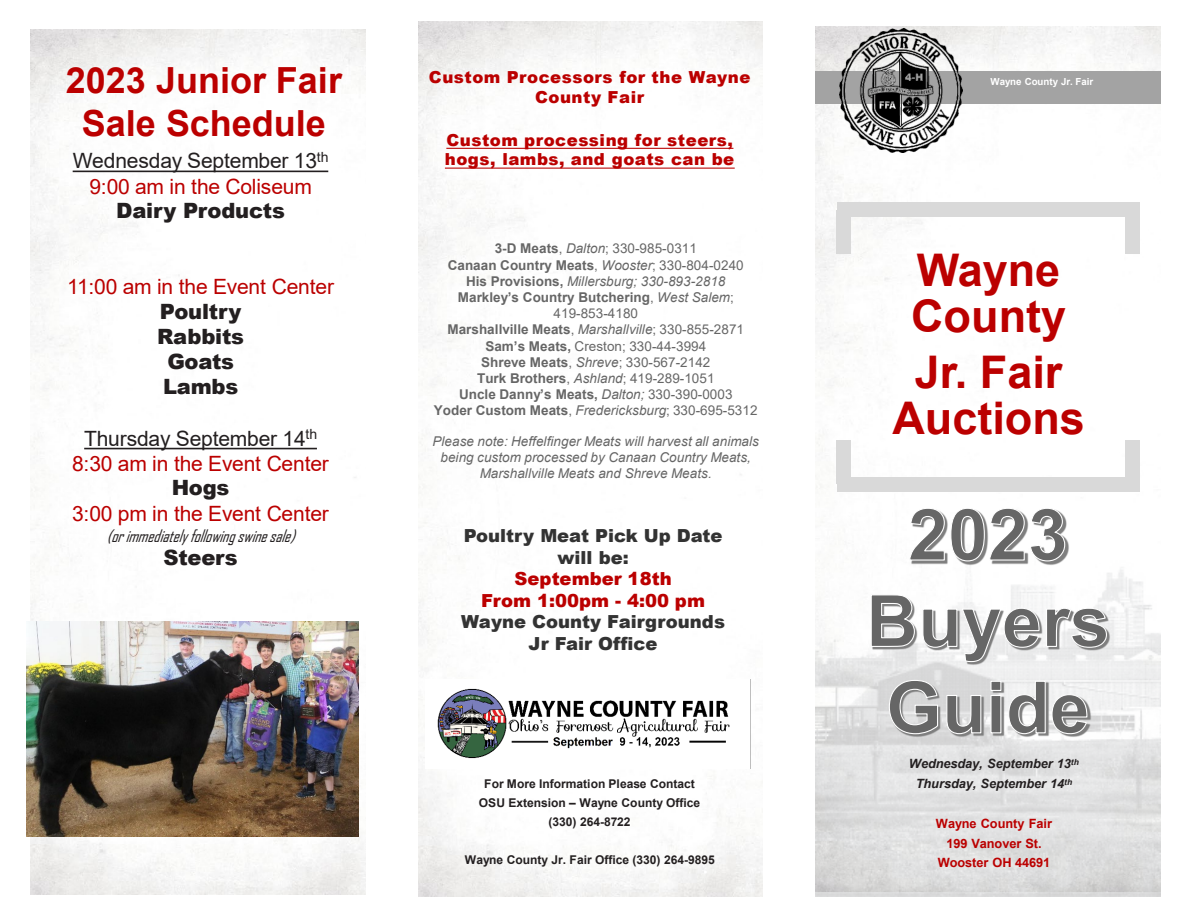
<style>
.page{position:relative;width:1188px;height:918px;background:#fff}
.page>*{position:absolute;margin:0;border:0;box-sizing:border-box;transform-origin:0 0}
.t1{font:700 45px/46.7px "Arial";color:#b00}
.t2{font:700 36px/43.2px "Arial";color:#b00;text-align:center}
.t3{font:21px "Arial";letter-spacing:-.01em;color:#b00}
.t4{font:900 21px "Arial";letter-spacing:-.01em;color:#231f20}
.t5{font:21px "Arial";letter-spacing:-.01em;color:#231f20}
.t6{font:900 18px "Arial";color:#333}
.t7{font:900 18px "Arial";letter-spacing:.005em;color:#b00}
.t8{font:900 16.5px/19.8px "Arial";letter-spacing:.03em;color:#b00;text-align:center}
.t9{font:italic 16.5px "Agency FB";color:#231f20}
.t10{font:700 13.5px "Arial";color:#666}
.t11{font:italic 13.5px/16.2px "Arial";letter-spacing:.005em;color:#666;text-align:center}
.t12{font:13.5px "Arial";letter-spacing:.005em;color:#666}
.t13{font:italic 700 12.75px "Arial";letter-spacing:-.005em;color:#231f20}
.t14{font:700 12.75px "Arial";letter-spacing:-.005em;color:#b00}
.t15{font:700 12px "Arial";letter-spacing:-.005em;color:#231f20}
.t16{font:700 9.75px "Arial";color:#fff}
.s1{font-weight:700}
.s2{font-style:italic}
.s3{font-weight:400}
.s4{font-weight:400;font-style:italic}
.s5{font-weight:700;font-style:normal}
</style>
<div class="page">
<img style="left:815px;top:26px;width:346px;height:463px">
<img style="left:31px;top:29px;width:335px;height:865px">
<svg style="left:73px;top:171px;width:255px;height:1px"></svg>
<svg style="left:84px;top:448px;width:233px;height:1px"></svg>
<svg style="left:446px;top:148px;width:287px;height:1px"></svg>
<svg style="left:445px;top:168px;width:290px;height:1px"></svg>
<img style="left:815px;top:565px;width:346px;height:332px">
<div style="left:837px;top:210px;width:14px;height:44px;background:#d9d9d9"></div>
<div style="left:837px;top:202px;width:303px;height:14px;background:#d9d9d9"></div>
<div style="left:1125px;top:210px;width:15px;height:44px;background:#d9d9d9"></div>
<div style="left:837px;top:478px;width:303px;height:14px;background:#d9d9d9"></div>
<div style="left:837px;top:440px;width:14px;height:43px;background:#d9d9d9"></div>
<div style="left:1125px;top:440px;width:15px;height:43px;background:#d9d9d9"></div>
<div style="left:815px;top:71px;width:346px;height:32px;background:#a3a3a3"></div>
<img style="left:911px;top:520px;width:158px;height:45px">
<svg style="left:910px;top:508px;width:156px;height:54px"></svg>
<img style="left:872px;top:595px;width:239px;height:71px">
<svg style="left:870px;top:594px;width:238px;height:69px"></svg>
<img style="left:890px;top:681px;width:201px;height:57px">
<svg style="left:888px;top:679px;width:200px;height:56px"></svg>
<img style="left:840px;top:29px;width:123px;height:123px">
<img style="left:26px;top:622px;width:332px;height:214px">
<img style="left:437px;top:680px;width:314px;height:88px">
<p class="t2" style="left:66px;top:59px;width:278px">2023 Junior Fair<br>Sale Schedule</p>
<p class="t16" style="left:990px;top:74px;width:104px">Wayne County Jr. Fair</p>
<p class="t8" style="left:429px;top:67px;width:323px">Custom Processors for the Wayne<br>County Fair</p>
<p class="t8" style="left:445px;top:129px;width:291px;text-align:left">Custom processing for steers, hogs, lambs, and goats can be</p>
<p class="t5" style="left:73px;top:147px;width:257px">Wednesday September 13<sup>th</sup></p>
<p class="t3" style="left:89px;top:172px;width:224px">9:00 am in the Coliseum</p>
<p class="t4" style="left:116px;top:196px;width:170px">Dairy Products</p>
<p class="t3" style="left:67px;top:273px;width:268px">11:00 am in the Event Center</p>
<p class="t4" style="left:160px;top:296px;width:83px">Poultry</p>
<p class="t4" style="left:157px;top:321px;width:89px">Rabbits</p>
<p class="t4" style="left:167px;top:347px;width:68px">Goats</p>
<p class="t4" style="left:163px;top:372px;width:77px">Lambs</p>
<p class="t5" style="left:84px;top:424px;width:234px">Thursday September 14<sup>th</sup></p>
<p class="t3" style="left:72px;top:449px;width:258px">8:30 am in the Event Center</p>
<p class="t4" style="left:172px;top:473px;width:59px">Hogs</p>
<p class="t3" style="left:72px;top:499px;width:258px">3:00 pm in the Event Center</p>
<p class="t9" style="left:107px;top:525px;width:196px">(orimmediatelyfollowingswinesale)</p>
<p class="t4" style="left:163px;top:543px;width:76px">Steers</p>
<p class="t12" style="left:495px;top:239px;width:204px"><span class="s1">3-D Meats</span>, <span class="s2">Dalton</span>; 330-985-0311</p>
<p class="t10" style="left:448px;top:255px;width:298px">Canaan Country Meats<span class="s3">,</span> <span class="s4">Wooster</span><span class="s3">; 330-804-0240</span></p>
<p class="t11" style="left:466px;top:273px;width:261px"><span class="s5">His Provisions,</span> Millersburg; 330-893-2818</p>
<p class="t10" style="left:458px;top:288px;width:278px">Markley’s Country Butchering<span class="s3">,</span> <span class="s4">West Salem</span><span class="s3">;</span></p>
<p class="t12" style="left:554px;top:304px;width:86px">419-853-4180</p>
<p class="t10" style="left:447px;top:320px;width:298px">Marshallville Meats<span class="s3">,</span> <span class="s4">Marshallville</span><span class="s3">; 330-855-2871</span></p>
<p class="t12" style="left:485px;top:337px;width:222px"><span class="s1">Sam’s Meats,</span> Creston; 330-44-3994</p>
<p class="t12" style="left:481px;top:353px;width:231px"><span class="s1">Shreve Meats</span>, <span class="s2">Shreve</span>; 330-567-2142</p>
<p class="t12" style="left:477px;top:369px;width:239px"><span class="s1">Turk Brothers</span>, <span class="s2">Ashland</span>; 419-289-1051</p>
<p class="t10" style="left:459px;top:385px;width:275px">Uncle Danny’s Meats, <span class="s4">Dalton;</span> <span class="s3">330-390-0003</span></p>
<p class="t10" style="left:434px;top:401px;width:325px">Yoder Custom Meats<span class="s3">,</span> <span class="s4">Fredericksburg</span><span class="s3">; 330-695-5312</span></p>
<p class="t11" style="left:433px;top:433px;width:328px">Please note: Heffelfinger Meats will harvest all animals being custom processed by Canaan Country Meats,<br>Marshallville Meats and Shreve Meats.</p>
<p class="t6" style="left:464px;top:522px;width:260px">Poultry Meat Pick Up Date</p>
<p class="t6" style="left:558px;top:544px;width:73px">will be:</p>
<p class="t7" style="left:515px;top:566px;width:159px">September 18th</p>
<p class="t7" style="left:481px;top:587px;width:225px">From 1:00pm - 4:00 pm</p>
<p class="t6" style="left:461px;top:609px;width:265px">Wayne County Fairgrounds</p>
<p class="t6" style="left:529px;top:630px;width:131px">Jr Fair Office</p>
<p class="t15" style="left:484px;top:776px;width:212px">For More Information Please Contact</p>
<p class="t15" style="left:479px;top:795px;width:223px">OSU Extension – Wayne County Office</p>
<p class="t15" style="left:549px;top:813px;width:84px">(330) 264-8722</p>
<p class="t15" style="left:465px;top:851px;width:252px">Wayne County Jr. Fair Office (330) 264-9895</p>
<p class="t1" style="left:911px;top:247px;width:157px">Wayne<br>County</p>
<p class="t1" style="left:892px;top:349px;width:194px;text-align:center">Jr. Fair<br>Auctions</p>
<p class="t13" style="left:909px;top:756px;width:172px">Wednesday, September 13<sup>th</sup></p>
<p class="t13" style="left:916px;top:775px;width:158px">Thursday, September 14<sup>th</sup></p>
<p class="t14" style="left:936px;top:814px;width:118px">Wayne County Fair</p>
<p class="t14" style="left:946px;top:834px;width:97px">199 Vanover St.</p>
<p class="t14" style="left:938px;top:854px;width:114px">Wooster OH 44691</p>
</div>
